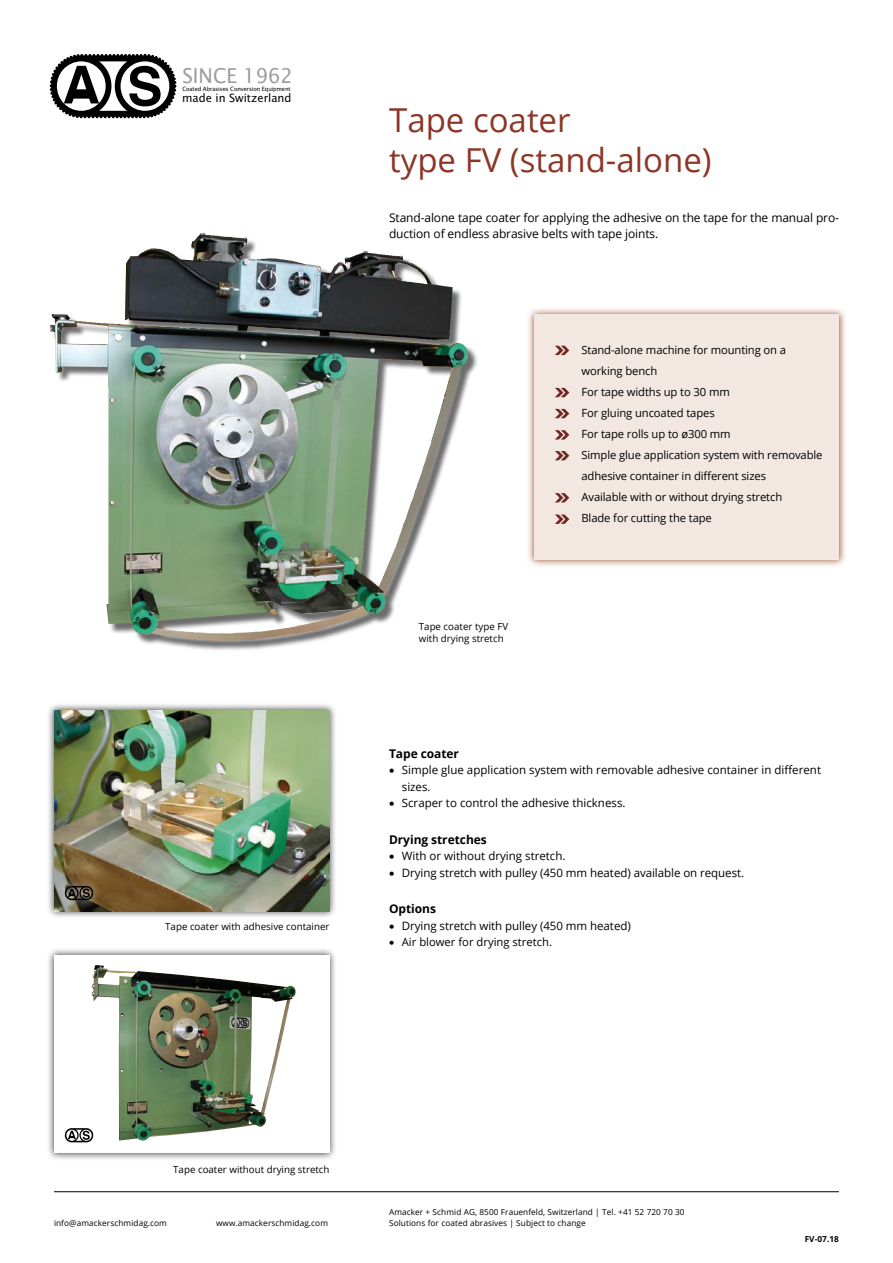
<style>
.page{position:relative;width:893px;height:1263px;background:#fff}
.page>*{position:absolute;margin:0;border:0;box-sizing:border-box;transform-origin:0 0}
.t1{font:33px/39.6px "Open Sans";color:#8c3627}
.t2{font:20.4px "Lucida Sans";color:#9d9c9c;scale:.96 1}
.t3{font:12px/16.5px "Open Sans";letter-spacing:-.01em;color:#000}
.t4{font:700 12px "Open Sans";letter-spacing:-.005em;color:#000}
.t5{font:11.55px/16.5px "Open Sans";color:#000}
.t6{font:11.4px "Lucida Sans";color:#000}
.t7{font:11.25px/21px "Open Sans";letter-spacing:-.01em;color:#000}
.t8{font:9.75px/11.7px "Open Sans";color:#000}
.t9{font:8.25px/10.5px "Open Sans";letter-spacing:.01em;color:#000}
.t10{font:700 8.25px "Open Sans";color:#000}
.t11{font:5.85px "Lucida Sans";letter-spacing:-.015em;color:#000}
</style>
<div class="page">
<svg style="left:50px;top:54px;width:126px;height:64px"></svg>
<hr style="left:54px;top:1191px;width:785px;height:1px;background:#000">
<svg style="left:528px;top:309px;width:317px;height:257px;background:#e5d2ca"></svg>
<div style="left:534px;top:315px;width:305px;height:245px;background:#f2e7e1"></div>
<div style="left:52px;top:235px;width:427px;height:416px;background:#000;opacity:.58"></div>
<img style="left:50px;top:233px;width:239px;height:408px">
<svg style="left:555px;top:346px;width:14px;height:9px"></svg>
<svg style="left:555px;top:388px;width:14px;height:9px"></svg>
<svg style="left:555px;top:409px;width:14px;height:9px"></svg>
<svg style="left:555px;top:430px;width:14px;height:9px"></svg>
<svg style="left:555px;top:514px;width:14px;height:10px"></svg>
<div style="left:46px;top:702px;width:291px;height:217px;background:#000;opacity:.75"></div>
<img style="left:54px;top:710px;width:276px;height:201px">
<div style="left:56px;top:876px;width:46px;height:34px;background:#fff;opacity:.75"></div>
<svg style="left:65px;top:886px;width:28px;height:14px"></svg>
<svg style="left:555px;top:451px;width:14px;height:9px"></svg>
<svg style="left:555px;top:493px;width:14px;height:9px"></svg>
<div style="left:46px;top:947px;width:291px;height:214px;background:#000;opacity:.75"></div>
<img style="left:54px;top:955px;width:276px;height:198px">
<img style="left:92px;top:965px;width:67px;height:176px">
<div style="left:56px;top:1119px;width:46px;height:33px;background:#fff"></div>
<svg style="left:65px;top:1128px;width:28px;height:14px"></svg>
<h2 class="t2" style="left:182px;top:64px;width:116px">SINCE 1962</h2>
<p class="t6" style="left:182px;top:91px;width:111px">made in Switzerland</p>
<p class="t11" style="left:182px;top:85px;width:110px">Coated Abrasives Conversion Equipment</p>
<p class="t8" style="left:165px;top:920px;width:166px">Tape coater with adhesive container</p>
<h1 class="t1" style="left:389px;top:99px;width:324px">Tape coater<br>type FV (stand-alone)</h1>
<p class="t3" style="left:389px;top:209px;width:451px">Stand-alone tape coater for applying the adhesive on the tape for the manual pro&shy;duction of endless abrasive belts with tape joints.</p>
<p class="t8" style="left:419px;top:621px;width:91px">Tape coater type FV with drying stretch</p>
<p class="t7" style="left:581px;top:339px;width:243px">Stand-alone machine for mounting on a working bench<br>For tape widths up to 30 mm<br>For gluing uncoated tapes<br>For tape rolls up to ø300 mm<br>Simple glue application system with removable adhesive container in different sizes<br>Available with or without drying stretch<br>Blade for cutting the tape</p>
<p class="t4" style="left:389px;top:745px;width:71px">Tape coater</p>
<p class="t5" style="left:402px;top:761px;width:421px;text-indent:-13px">• Simple glue application system with removable adhesive container in different sizes.</p>
<p class="t5" style="left:389px;top:794px;width:238px">• Scraper to control the adhesive thickness.</p>
<p class="t4" style="left:389px;top:831px;width:99px">Drying stretches</p>
<p class="t5" style="left:389px;top:847px;width:178px">• With or without drying stretch.</p>
<p class="t5" style="left:389px;top:864px;width:357px">• Drying stretch with pulley (450 mm heated) available on request.</p>
<p class="t4" style="left:389px;top:900px;width:48px">Options</p>
<p class="t5" style="left:389px;top:917px;width:243px">• Drying stretch with pulley (450 mm heated)</p>
<p class="t7" style="left:389px;top:931px;width:164px">• Air blower for drying stretch.</p>
<p class="t8" style="left:173px;top:1163px;width:158px">Tape coater without drying stretch</p>
<p class="t9" style="left:54px;top:1217px;width:114px">info@amackerschmidag.com</p>
<p class="t9" style="left:216px;top:1217px;width:113px">www.amackerschmidag.com</p>
<p class="t9" style="left:389px;top:1207px;width:297px">Amacker + Schmid AG, 8500 Frauenfeld, Switzerland | Tel. +41 52 720 70 30<br>Solutions for coated abrasives | Subject to change</p>
<p class="t10" style="left:805px;top:1233px;width:36px">FV-07.18</p>
</div>
